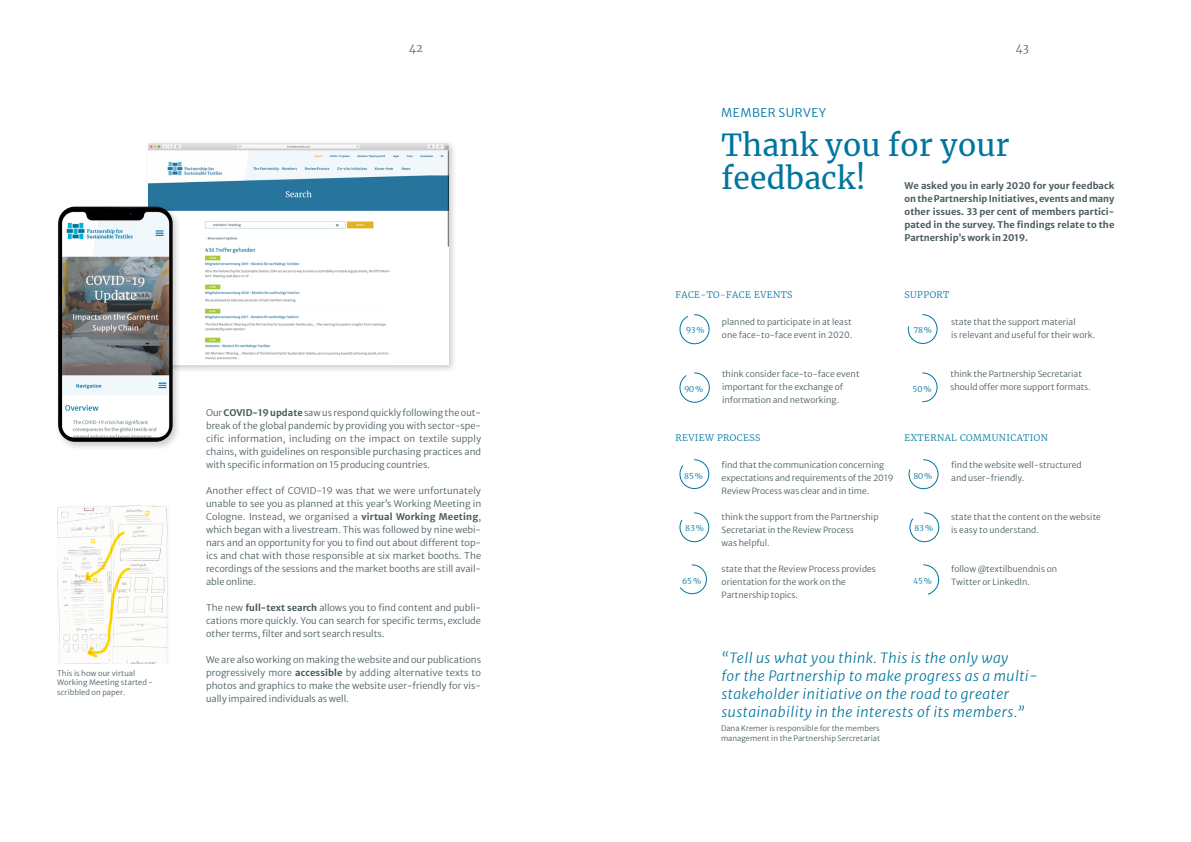
<style>
.page{position:relative;width:1191px;height:842px;background:#fff}
.page>*{position:absolute;margin:0;border:0;box-sizing:border-box;transform-origin:0 0}
.Headline{font:30px/32.5px "Merriweather";letter-spacing:.01em;color:#00759f}
.Zitat_klein{font:italic 14px/18px "Merriweather Sans";letter-spacing:.035em;color:#00759f}
.TopLine{font:12px "Merriweather Sans";letter-spacing:.035em;color:#00759f}
.t1{font:300 11px "Merriweather";color:#4a5d61}
.Lauftext{font:9.2px/13px "Merriweather Sans";color:#4a5d61;text-align:justify}
.Lauftext-2{font:700 9.2px/13px "Merriweather Sans";letter-spacing:.005em;color:#4a5d61;text-align:justify}
.Lauftext_Box{font:300 9px "Merriweather";letter-spacing:.05em;color:#00759f}
.Marginal{font:300 9px "Merriweather";letter-spacing:.05em;color:#00759f}
._2_0_Copy{font:8.5px/13px "Merriweather Sans";letter-spacing:.005em;color:#4a5d61}
.t2{font:300 8px "Merriweather";letter-spacing:-.01em;color:#00759f}
.Marginal-2{font:7.5px/9.8px "Merriweather Sans";letter-spacing:.01em;color:#4a5d61}
.s1{font-weight:700}
</style>
<div class="page">
<div style="left:145px;top:140px;width:312px;height:233px;background:#000;opacity:.2"></div>
<img style="left:148px;top:143px;width:300px;height:221px">
<div style="left:55px;top:203px;width:127px;height:248px;background:#000;opacity:.2"></div>
<img style="left:58px;top:207px;width:115px;height:235px">
<img style="left:57px;top:505px;width:111px;height:158px">
<svg style="left:679px;top:314px;width:31px;height:30px"></svg>
<svg style="left:679px;top:372px;width:31px;height:31px"></svg>
<svg style="left:679px;top:459px;width:30px;height:30px"></svg>
<svg style="left:679px;top:512px;width:30px;height:30px"></svg>
<svg style="left:680px;top:564px;width:27px;height:30px"></svg>
<svg style="left:907px;top:314px;width:30px;height:30px"></svg>
<svg style="left:922px;top:372px;width:15px;height:30px"></svg>
<svg style="left:908px;top:459px;width:30px;height:30px"></svg>
<svg style="left:909px;top:512px;width:30px;height:30px"></svg>
<svg style="left:923px;top:564px;width:16px;height:31px"></svg>
<p class="Marginal-2" style="left:57px;top:667px;width:97px">This is how our virtual<br>Working Meeting started - scribbled on paper.</p>
<p class="t1" style="left:409px;top:40px;width:15px">42</p>
<p class="t1" style="left:1016px;top:40px;width:15px">43</p>
<h2 class="TopLine" style="left:721px;top:102px;width:106px">MEMBER SURVEY</h2>
<h3 class="Headline" style="left:721px;top:128px;width:290px">Thank you for your feedback!</h3>
<p class="Lauftext-2" style="left:904px;top:178px;width:211px">We asked you in early 2020 for your feedback on the Partnership Initiatives, events and many other issues. 33 per cent of members partici&shy;pated in the survey. The findings relate to the Partnership’s work in 2019.</p>
<p class="Lauftext" style="left:206px;top:405px;width:276px">Our <span class="s1">COVID-19update</span> saw us respond quickly following the out&shy;break of the global pandemic by providing you with sector-spe&shy;cific information, including on the impact on textile supply chains, with guidelines on responsible purchasing practices and with specific information on 15 producing countries.</p>
<p class="Lauftext" style="left:206px;top:483px;width:277px">Another effect of COVID-19 was that we were unfortunately unable to see you as planned at this year’s Working Meeting in Cologne. Instead, we organised a <span class="s1">virtual Working Meeting</span>, which began with a livestream. This was followed by nine webi&shy;nars and an opportunity for you to find out about different top&shy;ics and chat with those responsible at six market booths. The recordings of the sessions and the market booths are still avail&shy;able online.</p>
<p class="Lauftext" style="left:206px;top:600px;width:276px">The new <span class="s1">full-text search</span> allows you to find content and publi&shy;cations more quickly. You can search for specific terms, exclude other terms, filter and sort search results.</p>
<p class="Lauftext" style="left:206px;top:652px;width:277px">We are also working on making the website and our publications progressively more <span class="s1">accessible</span> by adding alternative texts to photos and graphics to make the website user-friendly for vis&shy;ually impaired individuals as well.</p>
<h4 class="Lauftext_Box" style="left:675px;top:289px;width:119px">FACE-TO-FACE EVENTS</h4>
<h4 class="Lauftext_Box" style="left:904px;top:289px;width:46px">SUPPORT</h4>
<p class="t2" style="left:686px;top:324px;width:20px">93 %</p>
<p class="t2" style="left:684px;top:383px;width:20px">90 %</p>
<p class="_2_0_Copy" style="left:722px;top:314px;width:132px">planned to participate in at least one face-to-face event in 2020.</p>
<p class="_2_0_Copy" style="left:722px;top:366px;width:139px">think consider face-to-face event important for the exchange of information and networking.</p>
<p class="t2" style="left:913px;top:324px;width:20px">78 %</p>
<p class="t2" style="left:912px;top:383px;width:20px">50 %</p>
<p class="_2_0_Copy" style="left:951px;top:314px;width:146px">state that the support material<br>is relevant and useful for their work.</p>
<p class="_2_0_Copy" style="left:950px;top:366px;width:142px">think the Partnership Secretariat should offer more support formats.</p>
<h4 class="Lauftext_Box" style="left:675px;top:432px;width:87px">REVIEW PROCESS</h4>
<p class="Marginal" style="left:904px;top:432px;width:145px">EXTERNAL COMMUNICATION</p>
<p class="t2" style="left:684px;top:470px;width:20px">85 %</p>
<p class="_2_0_Copy" style="left:721px;top:457px;width:173px">find that the communication concerning expectations and requirements of the 2019<br>Review Process was clear and in time.</p>
<p class="t2" style="left:685px;top:522px;width:20px">83 %</p>
<p class="_2_0_Copy" style="left:721px;top:509px;width:159px">think the support from the Partnership<br>Secretariat in the Review Process<br>was helpful.</p>
<p class="t2" style="left:682px;top:575px;width:21px">65 %</p>
<p class="_2_0_Copy" style="left:721px;top:561px;width:156px">state that the Review Process provides orientation for the work on the<br>Partnership topics.</p>
<p class="_2_0_Copy" style="left:951px;top:457px;width:132px">find the website well-structured</p>
<p class="t2" style="left:913px;top:470px;width:20px">80 %</p>
<p class="_2_0_Copy" style="left:951px;top:470px;width:75px">and user-friendly.</p>
<p class="t2" style="left:914px;top:522px;width:20px">83 %</p>
<p class="t2" style="left:913px;top:575px;width:20px">45 %</p>
<p class="_2_0_Copy" style="left:951px;top:509px;width:151px">state that the content on the website is easy to understand.</p>
<p class="_2_0_Copy" style="left:951px;top:561px;width:107px">follow @textilbuendnis on<br>Twitter or LinkedIn.</p>
<h5 class="Zitat_klein" style="left:721px;top:647px;width:318px">“Tell us what you think. This is the only way<br>for the Partnership to make progress as a multi&shy;stakeholder initiative on the road to greater sustainability in the interests of its members.”</h5>
<p class="Marginal-2" style="left:721px;top:723px;width:161px">Dana Kremer is responsible for the members management in the Partnership Sercretariat</p>
</div>
